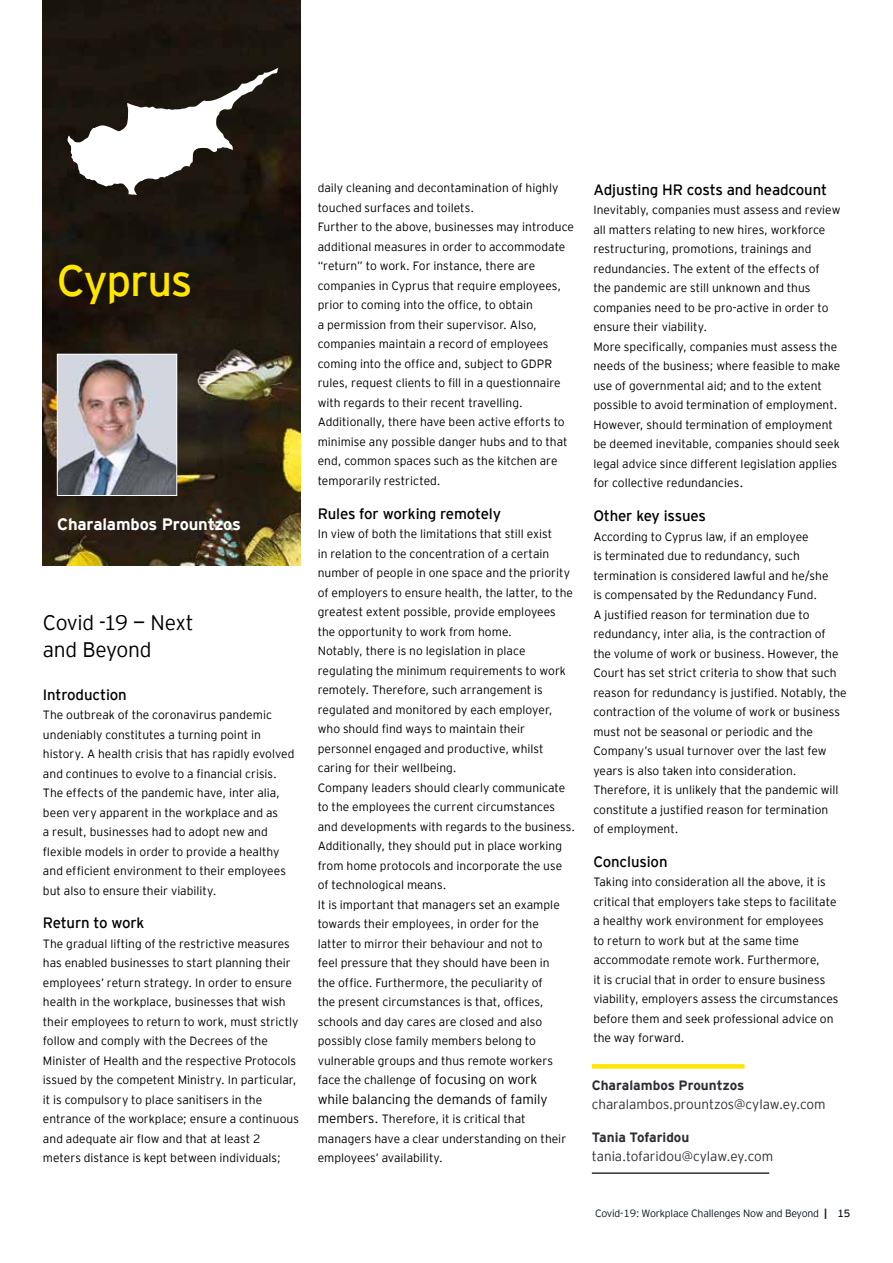
<style>
.page{position:relative;width:893px;height:1263px;background:#fff}
.page>*{position:absolute;margin:0;border:0;box-sizing:border-box;transform-origin:0 0}
.t1{font:43.65px "EY Interstate";letter-spacing:-.03em;color:#ffe600}
.t2{font:300 21px/27px "EY Interstate";letter-spacing:-.015em;color:#000}
.t3{font:700 16.5px "EY Interstate";letter-spacing:-.015em;color:#fff}
.t4{font:15px "EY Interstate";letter-spacing:-.01em;color:#000}
.t5{font:300 13.5px "EY Interstate";letter-spacing:-.005em;color:#2e2e38}
.t6{font:700 13.5px "EY Interstate";letter-spacing:-.005em;color:#2e2e38}
.t7{font:300 13.5px "EY Interstate";letter-spacing:-.005em;color:#000}
.t8{font:300 12px/19.5px "EY Interstate";color:#000}
.t9{font:300 10.5px "EY Interstate";letter-spacing:-.02em;color:#0a1627}
.s1{font-size:13.5px}
.s2{font-weight:700}
.s3{font-weight:400}
</style>
<div class="page">
<img style="left:43px;top:0;width:257px;height:566px">
<svg style="left:592px;top:1064px;width:152px;height:4px"></svg>
<hr style="left:592px;top:1172px;width:177px;height:2px;background:#2e2e38">
<svg style="left:68px;top:67px;width:211px;height:128px"></svg>
<img style="left:59px;top:356px;width:116px;height:138px">
<div style="left:57px;top:354px;width:120px;height:142px;border:1px solid #fff"></div>
<h1 class="t1" style="left:57px;top:250px;width:137px">Cyprus</h1>
<h3 class="t3" style="left:57px;top:512px;width:185px">Charalambos Prountzos</h3>
<h2 class="t2" style="left:43px;top:608px;width:152px">Covid -19 — Next and Beyond</h2>
<p class="t4" style="left:43px;top:684px;width:85px">Introduction</p>
<p class="t8" style="left:43px;top:704px;width:253px">The outbreak of the coronavirus pandemic undeniably constitutes a turning point in history. A health crisis that has rapidly evolved and continues to evolve to a financial crisis.<br>The effects of the pandemic have, inter alia, been very apparent in the workplace and as<br>a result, businesses had to adopt new and flexible models in order to provide a healthy and efficient environment to their employees but also to ensure their viability.</p>
<p class="t4" style="left:43px;top:912px;width:103px">Return to work</p>
<p class="t8" style="left:43px;top:933px;width:257px">The gradual lifting of the restrictive measures has enabled businesses to start planning their employees’ return strategy. In order to ensure health in the workplace, businesses that wish their employees to return to work, must strictly follow and comply with the Decrees of the Minister of Health and the respective Protocols issued by the competent Ministry. In particular, it is compulsory to place sanitisers in the entrance of the workplace; ensure a continuous and adequate air flow and that at least 2 meters distance is kept between individuals;</p>
<p class="t8" style="left:318px;top:178px;width:258px">daily cleaning and decontamination of highly touched surfaces and toilets.<br>Further to the above, businesses may introduce additional measures in order to accommodate “return” to work. For instance, there are companies in Cyprus that require employees, prior to coming into the office, to obtain<br>a permission from their supervisor. Also, companies maintain a record of employees coming into the office and, subject to GDPR rules, request clients to fill in a questionnaire with regards to their recent travelling.<br>Additionally, there have been active efforts to minimise any possible danger hubs and to that end, common spaces such as the kitchen are temporarily restricted.</p>
<p class="t4" style="left:318px;top:503px;width:185px">Rules for working remotely</p>
<p class="t8" style="left:318px;top:523px;width:259px">In view of both the limitations that still exist<br>in relation to the concentration of a certain number of people in one space and the priority of employers to ensure health, the latter, to the greatest extent possible, provide employees the opportunity to work from home.<br>Notably, there is no legislation in place regulating the minimum requirements to work remotely. Therefore, such arrangement is regulated and monitored by each employer, who should find ways to maintain their personnel engaged and productive, whilst caring for their wellbeing.<br>Company leaders should clearly communicate to the employees the current circumstances and developments with regards to the business.<br>Additionally, they should put in place working from home protocols and incorporate the use of technological means.<br>It is important that managers set an example towards their employees, in order for the<br>latter to mirror their behaviour and not to<br>feel pressure that they should have been in<br>the office. Furthermore, the peculiarity of<br>the present circumstances is that, offices, schools and day cares are closed and also possibly close family members belong to vulnerable groups and thus remote workers face the challenge <span class="s1">of focusing on work</span></p>
<p class="t7" style="left:318px;top:1089px;width:231px">while balancing the demands of family</p>
<p class="t8" style="left:318px;top:1108px;width:250px"><span class="s1">members.</span> Therefore, it is critical that managers have a clear understanding on their employees’ availability.</p>
<p class="t4" style="left:593px;top:179px;width:235px">Adjusting HR costs and headcount</p>
<p class="t8" style="left:593px;top:200px;width:249px">Inevitably, companies must assess and review all matters relating to new hires, workforce restructuring, promotions, trainings and redundancies. The extent of the effects of the pandemic are still unknown and thus companies need to be pro-active in order to ensure their viability.<br>More specifically, companies must assess the needs of the business; where feasible to make use of governmental aid; and to the extent possible to avoid termination of employment.<br>However, should termination of employment be deemed inevitable, companies should seek legal advice since different legislation applies for collective redundancies<span class="s1">.</span></p>
<p class="t4" style="left:593px;top:505px;width:114px">Other key issues</p>
<p class="t8" style="left:593px;top:526px;width:255px">According to Cyprus law, if an employee<br>is terminated due to redundancy, such termination is considered lawful and he/she<br>is compensated by the Redundancy Fund.<br>A justified reason for termination due to redundancy, inter alia, is the contraction of<br>the volume of work or business. However, the Court has set strict criteria to show that such reason for redundancy is justified. Notably, the contraction of the volume of work or business must not be seasonal or periodic and the Company’s usual turnover over the last few years is also taken into consideration.<br>Therefore, it is unlikely that the pandemic will constitute a justified reason for termination<br>of employment.</p>
<p class="t4" style="left:593px;top:851px;width:76px">Conclusion</p>
<p class="t8" style="left:593px;top:872px;width:247px">Taking into consideration all the above, it is critical that employers take steps to facilitate a healthy work environment for employees<br>to return to work but at the same time accommodate remote work. Furthermore,<br>it is crucial that in order to ensure business viability, employers assess the circumstances before them and seek professional advice on the way forward.</p>
<p class="t6" style="left:592px;top:1075px;width:154px">Charalambos Prountzos</p>
<p class="t5" style="left:592px;top:1095px;width:235px">charalambos.prountzos@cylaw.ey.com</p>
<p class="t6" style="left:592px;top:1127px;width:99px">Tania Tofaridou</p>
<p class="t5" style="left:592px;top:1147px;width:183px">tania.tofaridou@cylaw.ey.com</p>
<p class="t9" style="left:595px;top:1206px;width:257px">Covid-19: Workplace Challenges Now and Beyond <span class="s2">|</span> <span class="s3">15</span></p>
</div>
